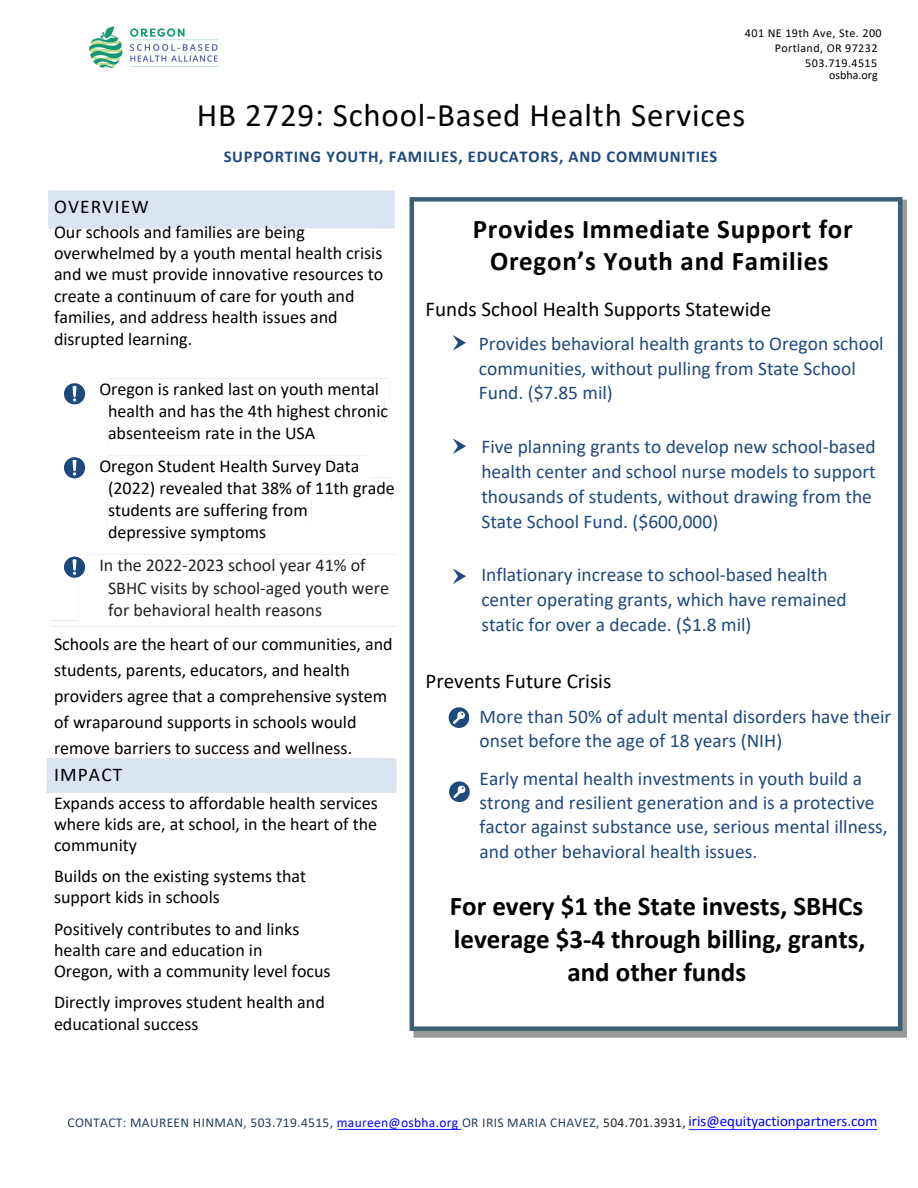
<style>
.page{position:relative;width:918px;height:1188px;background:#fff}
.page>*{position:absolute;margin:0;border:0;box-sizing:border-box;transform-origin:0 0}
.t1{font:33px "Calibri";letter-spacing:.025em;color:#000}
.t2{font:700 27px/32.7px "Calibri";color:#000;text-align:center}
.t3{font:700 27px/32.7px "Calibri";letter-spacing:.025em;color:#000;text-align:center}
.t4{font:21px "Calibri";color:#000}
.t5{font:19.5px/24.8px "Calibri";color:#1f497d}
.t6{font:19.5px "Calibri";letter-spacing:.06em;color:#000}
.t7{font:18px/21.3px "Calibri";color:#000}
.t8{font:18px/22.5px "Calibri";color:#222}
.t9{font:700 16.5px "Calibri";letter-spacing:.045em;color:#1f497d}
.t10{font:15px "Calibri";color:#00f}
.t11{font:13.5px "Calibri";letter-spacing:.025em;color:#243f60}
.t12{font:12px "Calibri";letter-spacing:.035em;color:#000}
.t13{font:12px "Calibri";color:#000}
.s1{color:#00f}
.s2{color:#222}
</style>
<div class="page">
<div style="left:46px;top:758px;width:351px;height:35px;background:#dbe5f1"></div>
<img style="left:52px;top:378px;width:344px;height:249px">
<img style="left:409px;top:197px;width:498px;height:841px">
<img style="left:415px;top:212px;width:482px;height:803px">
<img style="left:337px;top:1128px;width:541px;height:3px">
<img style="left:89px;top:26px;width:130px;height:43px">
<div style="left:64px;top:383px;width:21px;height:21px;background:#1e497c;border-radius:50%"></div>
<svg style="left:73px;top:386px;width:4px;height:16px"></svg>
<div style="left:64px;top:457px;width:21px;height:21px;background:#1e497c;border-radius:50%"></div>
<svg style="left:73px;top:460px;width:4px;height:16px"></svg>
<div style="left:64px;top:557px;width:21px;height:21px;background:#1e497c;border-radius:50%"></div>
<svg style="left:73px;top:559px;width:4px;height:16px"></svg>
<svg style="left:453px;top:335px;width:13px;height:16px"></svg>
<svg style="left:453px;top:438px;width:13px;height:16px"></svg>
<svg style="left:453px;top:568px;width:13px;height:16px"></svg>
<svg style="left:449px;top:707px;width:20px;height:21px"></svg>
<svg style="left:449px;top:781px;width:20px;height:21px"></svg>
<p class="t12" style="left:745px;top:28px;width:138px">401 NE 19th Ave, Ste. 200</p>
<p class="t12" style="left:775px;top:43px;width:104px">Portland, OR 97232</p>
<p class="t12" style="left:805px;top:58px;width:73px">503.719.4515</p>
<p class="t13" style="left:829px;top:70px;width:50px">osbha.org</p>
<p class="t1" style="left:197px;top:101px;width:550px">HB 2729: School-Based Health Services</p>
<h1 class="t9" style="left:224px;top:149px;width:495px">SUPPORTING YOUTH, FAMILIES, EDUCATORS, AND COMMUNITIES</h1>
<p class="t6" style="left:54px;top:198px;width:96px">OVERVIEW</p>
<p class="t7" style="left:54px;top:223px;width:331px">Our schools and families are being overwhelmed by a youth mental health crisis and we must provide innovative resources to create a continuum of care for youth and families, and address health issues and disrupted learning.</p>
<p class="t7" style="left:99px;top:380px;width:281px">Oregon is ranked last on youth mental</p>
<p class="t7" style="left:108px;top:401px;width:282px;line-height:22.5px">health and has the 4th highest chronic absenteeism rate in the USA</p>
<h2 class="t7" style="left:99px;top:457px;width:262px">Oregon Student Health Survey Data</h2>
<h4 class="t7" style="left:108px;top:478px;width:288px;line-height:21.9px">(2022) revealed that 38% of 11th grade students are suffering from<br>depressive symptoms</h4>
<h4 class="t8" style="left:99px;top:555px;width:268px">In the 2022-2023 school year 41% of</h4>
<h6 class="t8" style="left:108px;top:578px;width:282px">SBHC visits by school-aged youth were for behavioral health reasons</h6>
<p class="t7" style="left:54px;top:633px;width:340px;line-height:25.8px">Schools are the heart of our communities, and students, parents, educators, and health providers agree that a comprehensive system of wraparound supports in schools would remove barriers to success and wellness.</p>
<p class="t6" style="left:54px;top:766px;width:70px">IMPACT</p>
<h4 class="t7" style="left:54px;top:794px;width:325px;text-align:justify">Expands access to affordable health services where kids are, at school, in the heart of the community</h4>
<p class="t7" style="left:54px;top:867px;width:254px">Builds on the existing systems that support kids in schools</p>
<h4 class="t7" style="left:54px;top:920px;width:278px">Positively contributes to and links health care and education in<br>Oregon, with a community level focus</h4>
<h4 class="t7" style="left:54px;top:993px;width:272px;line-height:21.8px">Directly improves student health and educational success</h4>
<p class="t3" style="left:473px;top:214px;width:381px">Provides Immediate Support for<br>Oregon’s Youth and Families</p>
<p class="t4" style="left:426px;top:300px;width:347px">Funds School Health Supports Statewide</p>
<h2 class="t5" style="left:479px;top:333px;width:406px">Provides behavioral health grants to Oregon school communities, without pulling from State School<br>Fund. ($7.85 mil)</h2>
<h4 class="t5" style="left:481px;top:436px;width:396px">Five planning grants to develop new school-based health center and school nurse models to support thousands of students, without drawing from the State School Fund. ($600,000)</h4>
<p class="t5" style="left:481px;top:564px;width:367px">Inflationary increase to school-based health center operating grants, which have remained static for over a decade. ($1.8 mil)</p>
<h6 class="t4" style="left:426px;top:673px;width:187px">Prevents Future Crisis</h6>
<h4 class="t5" style="left:480px;top:706px;width:413px;line-height:24.3px">More than 50% of adult mental disorders have their onset before the age of 18 years (NIH)</h4>
<p class="t5" style="left:480px;top:768px;width:410px;line-height:24.3px">Early mental health investments in youth build a strong and resilient generation and is a protective factor against substance use, serious mental illness, and other behavioral health issues.</p>
<h6 class="t2" style="left:450px;top:892px;width:417px">For every $1 the State invests, SBHCs leverage $3-4 through billing, grants, and other funds</h6>
<p class="t10" style="left:688px;top:1115px;width:190px">iris@equityactionpartners.com</p>
<h6 class="t11" style="left:68px;top:1117px;width:620px">CONTACT: MAUREEN HINMAN, 503.719.4515, <span class="s1">maureen@osbha.org</span> OR IRIS MARIA CHAVEZ, <span class="s2">504.701.3931,</span></h6>
</div>
